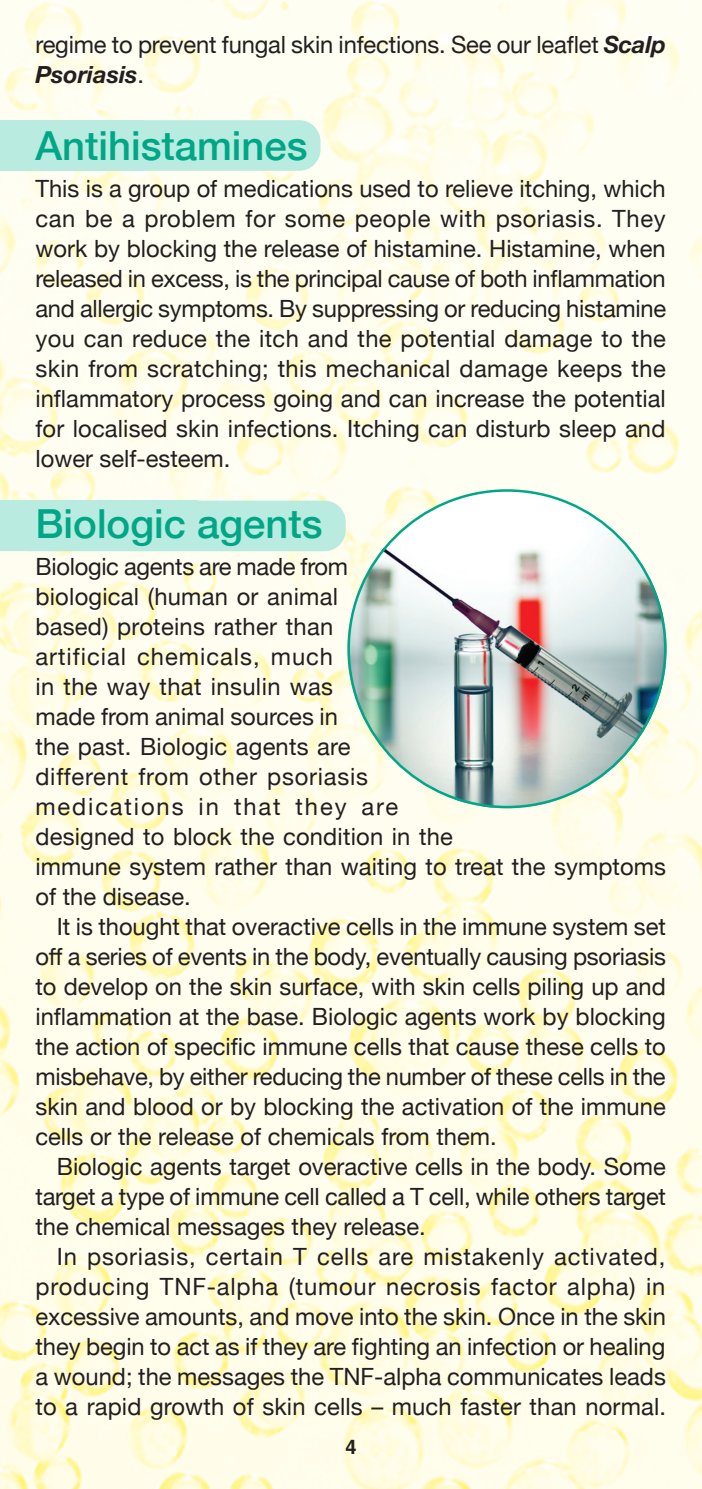
<style>
.page{position:relative;width:702px;height:1489px;background:#fff}
.page>*{position:absolute;margin:0;border:0;box-sizing:border-box;transform-origin:0 0}
.Sub_heads{font:500 40px "Helvetica Neue";color:#00a787}
.Main_Body_text{font:23.75px/30px "Helvetica Neue";letter-spacing:.005em;color:#231f20;text-align:justify}
.t1{font:700 20px "Helvetica";color:#231f20}
.s1{font-family:"Helvetica Neue LT Std";font-weight:700;font-style:italic}
</style>
<div class="page">
<img style="left:0;top:0;width:702px;height:1488px">
<div style="left:6px;top:500px;width:340px;height:51px;background:#b9ebe0;border-radius:21px"></div>
<div style="left:0;top:500px;width:197px;height:51px;background:#b9ebe0"></div>
<div style="left:0;top:120px;width:320px;height:51px;background:#b9ebe0;border-radius:21px"></div>
<div style="left:0;top:120px;width:144px;height:51px;background:#b9ebe0"></div>
<img style="left:347px;top:490px;width:319px;height:318px">
<p class="Main_Body_text" style="left:35px;top:31px;width:632px">regime to prevent fungal skin infections. See our leaflet <span class="s1">Scalp<br>Psoriasis</span>.</p>
<p class="Sub_heads" style="left:35px;top:114px;width:273px">Antihistamines</p>
<p class="Main_Body_text" style="left:35px;top:175px;width:632px">This is a group of medications used to relieve itching, which can be a problem for some people with psoriasis. They work by blocking the release of histamine. Histamine, when released in excess, is the principal cause of both inflammation and allergic symptoms. By suppressing or reducing histamine you can reduce the itch and the potential damage to the skin from scratching; this mechanical damage keeps the inflammatory process going and can increase the potential for localised skin infections. Itching can disturb sleep and lower self-esteem.</p>
<p class="Sub_heads" style="left:35px;top:491px;width:288px">Biologic agents</p>
<p class="Main_Body_text" style="left:35px;top:552px;width:632px;text-align:left">Biologic agents are made from<br>biological (human or animal<br>based) proteins rather than<br>artificial chemicals, much<br>in the way that insulin was<br>made from animal sources in<br>the past. Biologic agents are<br>different from other psoriasis<br>medications in that they are<br>designed to block the condition in the<br>immune system rather than waiting to treat the symptoms of the disease.</p>
<p class="Main_Body_text" style="left:35px;top:912px;width:632px;text-indent:21px">It is thought that overactive cells in the immune system set off a series of events in the body, eventually causing psoriasis to develop on the skin surface, with skin cells piling up and inflammation at the base. Biologic agents work by blocking the action of specific immune cells that cause these cells to misbehave, by either reducing the number of these cells in the skin and blood or by blocking the activation of the immune cells or the release of chemicals from them.</p>
<p class="Main_Body_text" style="left:35px;top:1152px;width:632px;text-indent:21px">Biologic agents target overactive cells in the body. Some target a type of immune cell called a T cell, while others target the chemical messages they release.</p>
<p class="Main_Body_text" style="left:35px;top:1242px;width:632px;text-indent:21px">In psoriasis, certain T cells are mistakenly activated, producing TNF-alpha (tumour necrosis factor alpha) in excessive amounts, and move into the skin. Once in the skin they begin to act as if they are fighting an infection or healing a wound; the messages the TNF-alpha communicates leads to a rapid growth of skin cells – much faster than normal.</p>
<p class="t1" style="left:345px;top:1434px;width:13px">4</p>
</div>
